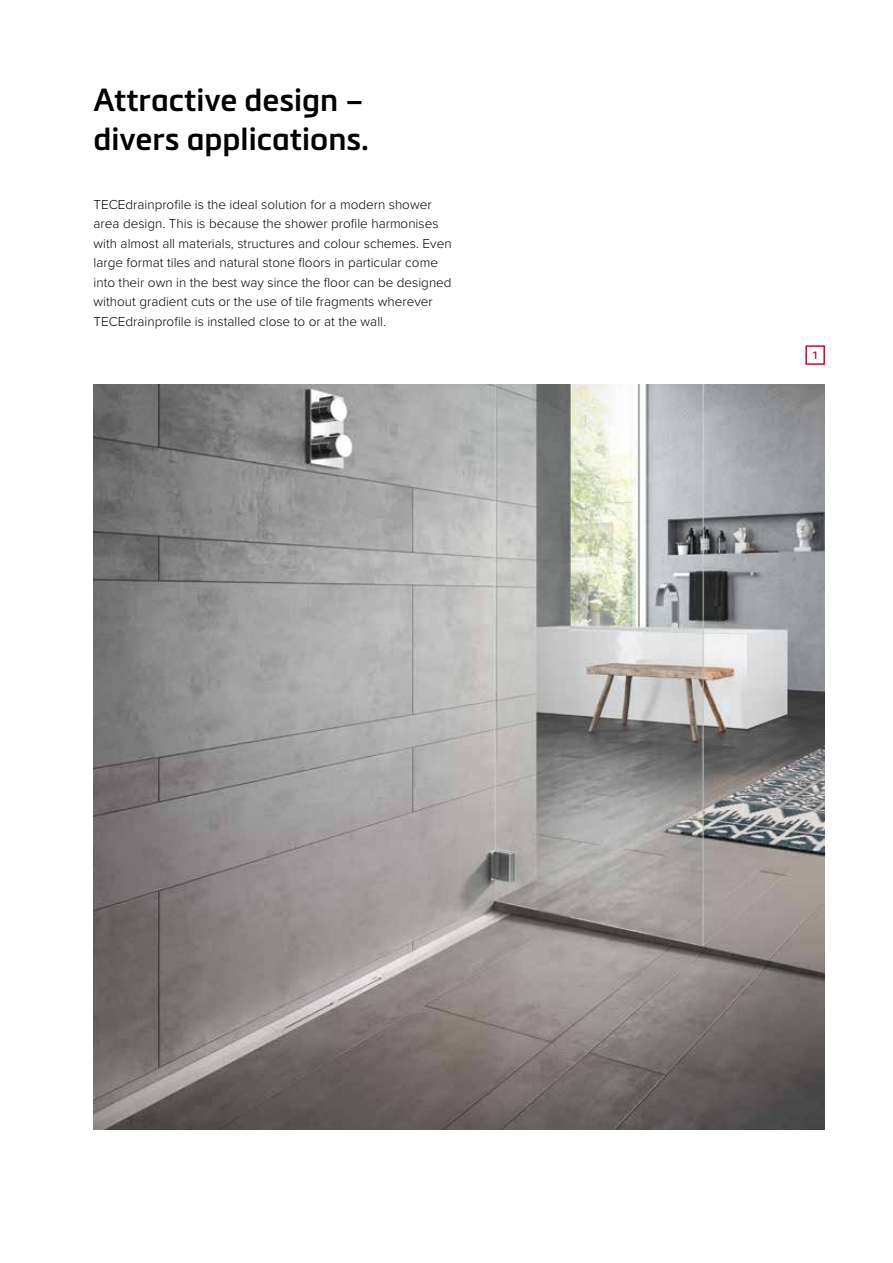
<style>
.page{position:relative;width:893px;height:1263px;background:#fff}
.page>*{position:absolute;margin:0;border:0;box-sizing:border-box;transform-origin:0 0}
.t1{font:600 31.5px/39px "Metronic Pro";color:#000}
.t2{font:300 13.5px/19.5px "Proxima Nova";color:#000}
.t3{font:600 10.5px "Metronic Pro";color:#d60524}
</style>
<div class="page">
<img style="left:94px;top:384px;width:731px;height:745px">
<div style="left:805px;top:345px;width:20px;height:20px;border:2px solid #d60524"></div>
<h1 class="t1" style="left:94px;top:80px;width:277px">Attractive design – divers applications.</h1>
<p class="t2" style="left:94px;top:194px;width:360px">TECEdrainprofile is the ideal solution for a modern shower area design. This is because the shower profile harmonises with almost all materials, structures and colour schemes. Even large format tiles and natural stone floors in particular come into their own in the best way since the floor can be designed without gradient cuts or the use of tile fragments wherever TECEdrainprofile is installed close to or at the wall.</p>
<p class="t3" style="left:812px;top:349px;width:8px">1</p>
</div>
